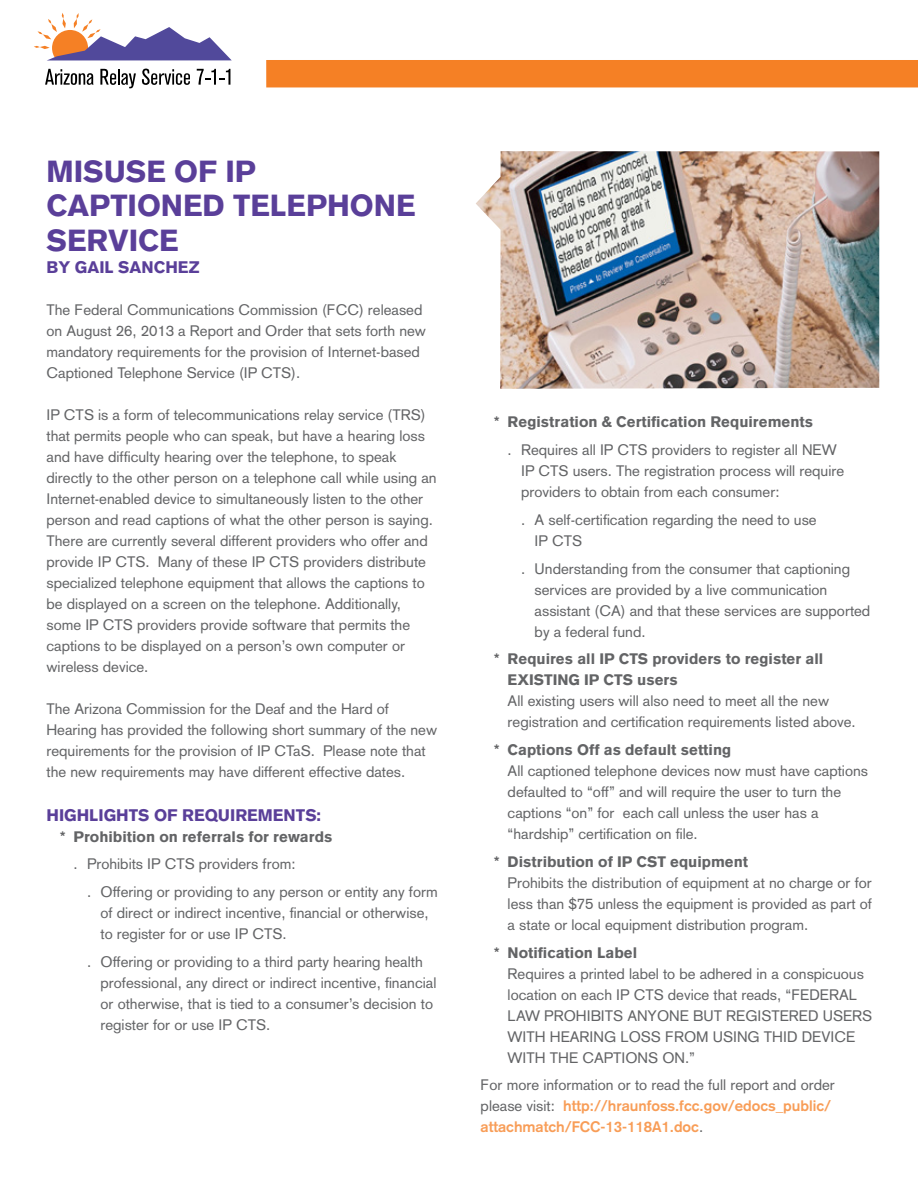
<style>
.page{position:relative;width:918px;height:1188px;background:#fff}
.page>*{position:absolute;margin:0;border:0;box-sizing:border-box;transform-origin:0 0}
.t1{font:900 30px/34.5px "Akzidenz Grotesk";color:#5a3f99}
.t2{font:900 16.5px "Akzidenz Grotesk";color:#5a3f99}
.t3{font:15px/21px "Akzidenz Grotesk";color:#636466}
.t4{font:900 15px/21px "Akzidenz Grotesk";color:#636466}
.t5{font:700 15px/21px "Akzidenz Grotesk";color:#f89d57}
.s1{font-weight:400;color:#636466}
</style>
<div class="page">
<svg style="left:45px;top:69px;width:49px;height:16px"></svg>
<svg style="left:100px;top:69px;width:36px;height:19px"></svg>
<svg style="left:142px;top:69px;width:48px;height:16px"></svg>
<svg style="left:197px;top:69px;width:33px;height:16px"></svg>
<svg style="left:34px;top:13px;width:198px;height:47px"></svg>
<div style="left:266px;top:60px;width:652px;height:27px;background:#f58025"></div>
<img style="left:476px;top:151px;width:403px;height:238px">
<h1 class="t1" style="left:46px;top:154px;width:370px">MISUSE OF IP<br>CAPTIONED TELEPHONE<br>SERVICE</h1>
<p class="t2" style="left:46px;top:257px;width:155px">BY GAIL SANCHEZ</p>
<p class="t3" style="left:46px;top:299px;width:381px">The Federal Communications Commission (FCC) released on August 26, 2013 a Report and Order that sets forth new mandatory requirements for the provision of Internet-based Captioned Telephone Service (IP CTS).</p>
<p class="t3" style="left:46px;top:404px;width:392px">IP CTS is a form of telecommunications relay service (TRS) that permits people who can speak, but have a hearing loss and have difficulty hearing over the telephone, to speak directly to the other person on a telephone call while using an Internet-enabled device to simultaneously listen to the other person and read captions of what the other person is saying.<br>There are currently several different providers who offer and provide IP CTS. Many of these IP CTS providers distribute specialized telephone equipment that allows the captions to be displayed on a screen on the telephone. Additionally, some IP CTS providers provide software that permits the captions to be displayed on a person’s own computer or wireless device.</p>
<p class="t3" style="left:46px;top:698px;width:392px">The Arizona Commission for the Deaf and the Hard of Hearing has provided the following short summary of the new requirements for the provision of IP CTaS. Please note that the new requirements may have different effective dates.</p>
<p class="t2" style="left:46px;top:805px;width:276px">HIGHLIGHTS OF REQUIREMENTS:</p>
<p class="t4" style="left:60px;top:826px;width:274px">* Prohibition on referrals for rewards</p>
<p class="t3" style="left:87px;top:850px;width:352px;line-height:27.8px;text-indent:-14px">. Prohibits IP CTS providers from:<br>. Offering or providing to any person or entity any form</p>
<p class="t3" style="left:100px;top:902px;width:330px">of direct or indirect incentive, financial or otherwise, to register for or use IP CTS.</p>
<p class="t3" style="left:100px;top:951px;width:337px;text-indent:-14px">. Offering or providing to a third party hearing health professional, any direct or indirect incentive, financial or otherwise, that is tied to a consumer’s decision to register for or use IP CTS.</p>
<p class="t4" style="left:494px;top:411px;width:321px">* Registration &amp; Certification Requirements</p>
<p class="t3" style="left:521px;top:439px;width:325px;text-indent:-14px">. Requires all IP CTS providers to register all NEW<br>IP CTS users. The registration process will require providers to obtain from each consumer:</p>
<p class="t3" style="left:535px;top:509px;width:284px;text-indent:-14px">. A self-certification regarding the need to use<br>IP CTS</p>
<p class="t3" style="left:535px;top:558px;width:337px;text-indent:-14px">. Understanding from the consumer that captioning services are provided by a live communication assistant (CA) and that these services are supported by a federal fund.</p>
<p class="t4" style="left:508px;top:648px;width:317px;text-indent:-14px">* Requires all IP CTS providers to register all<br>EXISTING IP CTS users</p>
<p class="t3" style="left:508px;top:691px;width:350px">All existing users will also need to meet all the new registration and certification requirements listed above.</p>
<p class="t4" style="left:494px;top:739px;width:239px">* Captions Off as default setting</p>
<p class="t3" style="left:508px;top:760px;width:362px">All captioned telephone devices now must have captions defaulted to “off” and will require the user to turn the captions “on” for each call unless the user has a “hardship” certification on file.</p>
<p class="t4" style="left:494px;top:851px;width:256px">* Distribution of IP CST equipment</p>
<p class="t3" style="left:508px;top:872px;width:366px;text-align:justify">Prohibits the distribution of equipment at no charge or for less than $75 unless the equipment is provided as part of a state or local equipment distribution program.</p>
<p class="t4" style="left:494px;top:942px;width:144px">* Notification Label</p>
<p class="t3" style="left:508px;top:963px;width:366px">Requires a printed label to be adhered in a conspicuous location on each IP CTS device that reads, “FEDERAL LAW PROHIBITS ANYONE BUT REGISTERED USERS WITH HEARING LOSS FROM USING THID DEVICE WITH THE CAPTIONS ON.”</p>
<p class="t5" style="left:481px;top:1074px;width:356px"><span class="s1">For more information or to read the full report and order please visit:</span> http://hraunfoss.fcc.gov/edocs_public/ attachmatch/FCC-13-118A1.doc<span class="s1">.</span></p>
</div>
